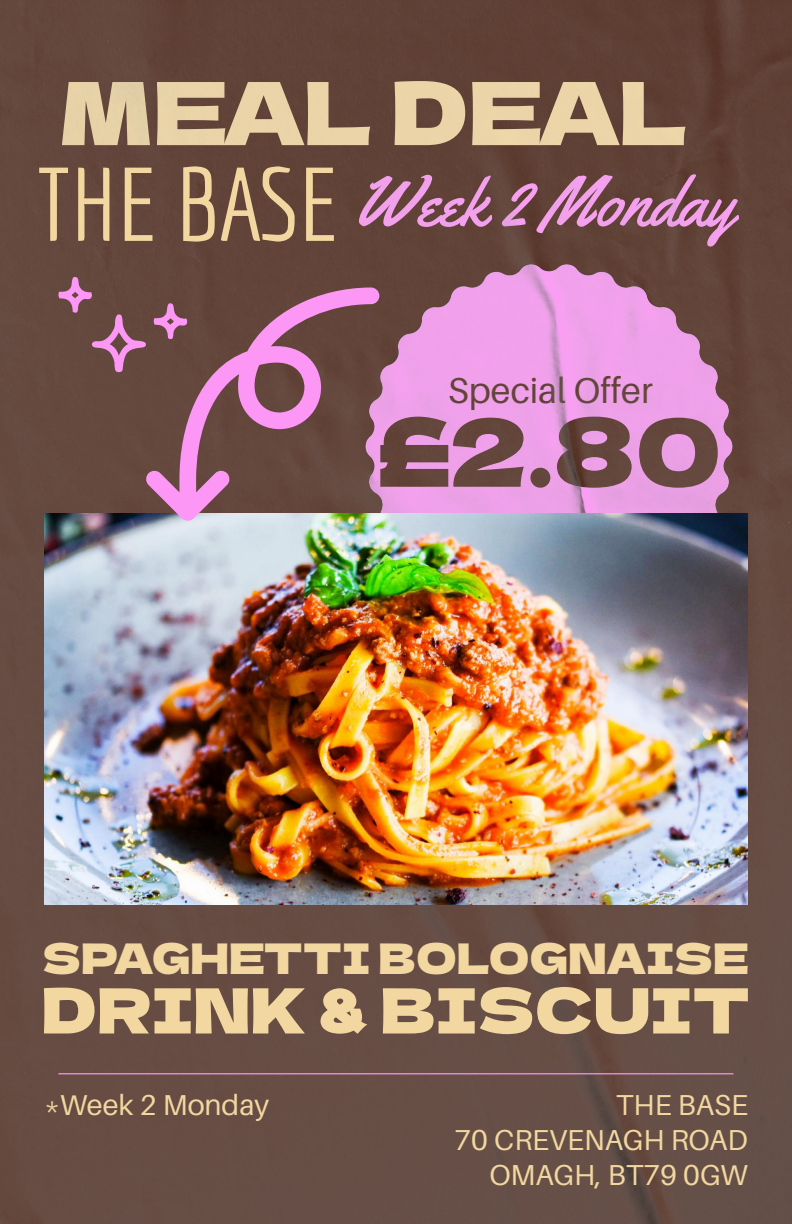
<style>
.page{position:relative;width:792px;height:1224px;background:#fff}
.page>*{position:absolute;margin:0;border:0;box-sizing:border-box;transform-origin:0 0}
.t1{font:101.8px "Economica";color:#f2d7a0}
.t2{font:93.9px "Dela Gothic One";color:#482215}
.t3{font:86.9px "Dela Gothic One";letter-spacing:-.02em;color:#f2d7a0}
.t4{font:70.1px "Yellowtail";color:#fc97f5}
.t5{font:62.3px "Dela Gothic One";color:#f2d7a0}
.t6{font:42px "Dela Gothic One";color:#f2d7a0}
.t7{font:35.9px "Aileron";color:#482215}
.t8{font:28.9px/34.6px "Aileron";color:#f2d7a0;text-align:right}
.t9{font:28.8px "Aileron";color:#f2d7a0}
</style>
<div class="page">
<img style="left:0;top:0;width:792px;height:1224px">
<img style="left:44px;top:514px;width:704px;height:390px">
<svg style="left:145px;top:288px;width:234px;height:234px;background:#865c67"></svg>
<svg style="left:58px;top:277px;width:129px;height:95px;background:#795257"></svg>
<hr style="left:58px;top:1073px;width:675px;height:1px;background:#fc97f5">
<h3 class="t3" style="left:58px;top:45px;width:632px">MEAL DEAL</h3>
<h3 class="t4" style="left:354px;top:157px;width:382px">Week 2 Monday</h3>
<h1 class="t1" style="left:37px;top:147px;width:302px">THE BASE</h1>
<p class="t7" style="left:448px;top:370px;width:206px">Special Offer</p>
<h2 class="t2" style="left:379px;top:379px;width:344px">£2.80</h2>
<h3 class="t6" style="left:42px;top:926px;width:709px">SPAGHETTI BOLOGNAISE</h3>
<h3 class="t5" style="left:41px;top:962px;width:710px">DRINK &amp; BISCUIT</h3>
<p class="t9" style="left:44px;top:1090px;width:227px">*Week 2 Monday</p>
<p class="t8" style="left:455px;top:1088px;width:295px">THE BASE<br>70 CREVENAGH ROAD<br>OMAGH, BT79 0GW</p>
</div>
